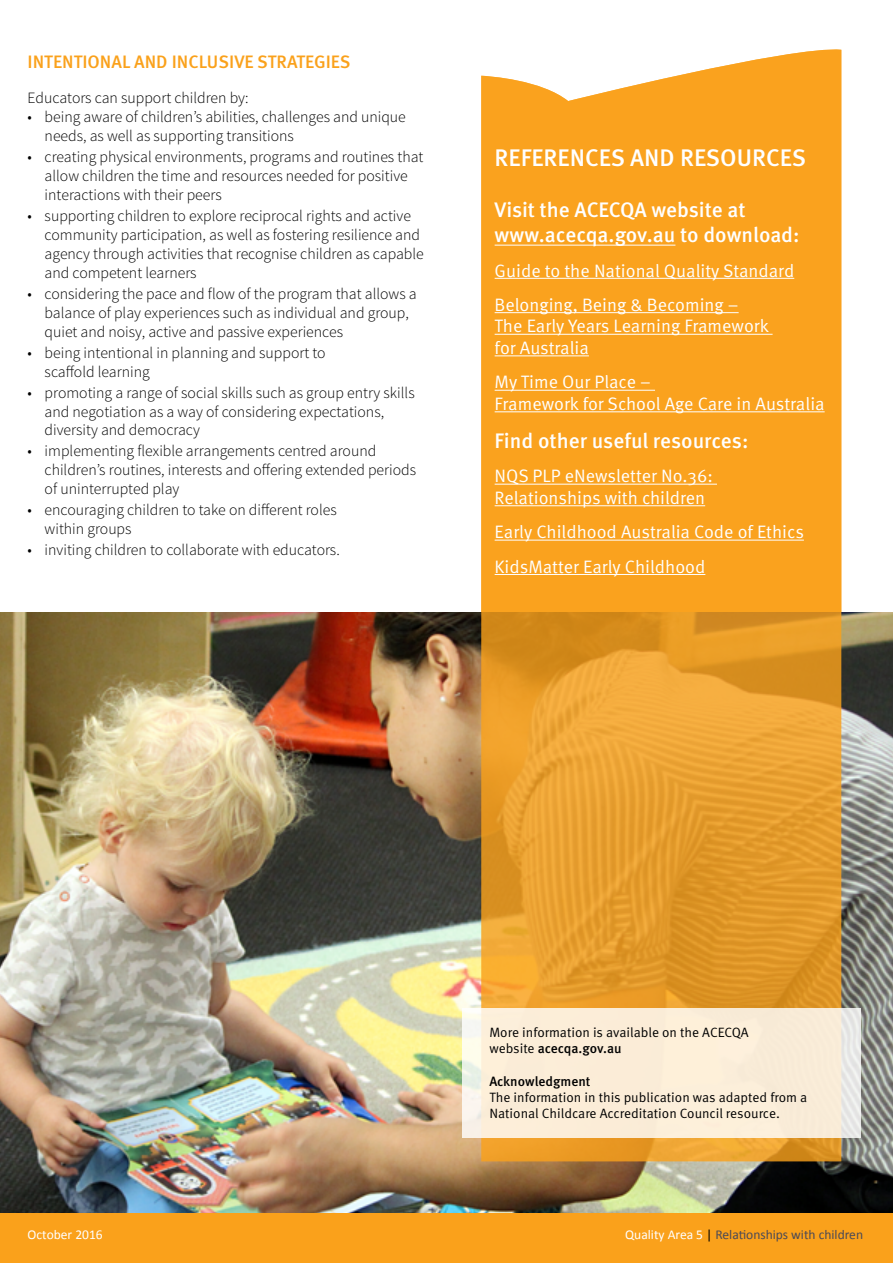
<style>
.page{position:relative;width:893px;height:1263px;background:#fff}
.page>*{position:absolute;margin:0;border:0;box-sizing:border-box;transform-origin:0 0}
.t1{font:500 24px "Meta Pro";color:#fff}
.t2{font:500 21px/25.2px "Meta Pro";letter-spacing:-.005em;color:#fff}
.t3{font:18px/21.6px "Meta Pro";color:#fff}
.t4{font:500 18px "Meta Pro";color:#faa11b}
.t5{font:300 15.75px/18.9px "Source Sans Pro";color:#000}
.t6{font:13.5px/16.2px "Meta Pro";color:#000}
.t7{font:13.5px "Calibri";color:#4b4a56}
.t8{font:500 13.5px "Meta Pro";color:#000}
.t9{font:13.5px "Calibri";color:#fff}
.s1{font-weight:500}
.s2{color:#fff}
.s3{color:#000}
</style>
<div class="page">
<div style="left:0;top:1212px;width:893px;height:51px;background:#faa11b"></div>
<img style="left:0;top:612px;width:893px;height:600px">
<svg style="left:481px;top:49px;width:360px;height:1112px;background:#f1a22b"></svg>
<hr style="left:495px;top:245px;width:180px;height:1px;background:#fff">
<hr style="left:495px;top:278px;width:299px;height:1px;background:#fff">
<hr style="left:495px;top:312px;width:244px;height:1px;background:#fff">
<hr style="left:495px;top:334px;width:278px;height:1px;background:#fff">
<hr style="left:495px;top:355px;width:94px;height:1px;background:#fff">
<hr style="left:495px;top:390px;width:160px;height:1px;background:#fff">
<hr style="left:495px;top:411px;width:330px;height:1px;background:#fff">
<hr style="left:495px;top:484px;width:222px;height:1px;background:#fff">
<hr style="left:495px;top:505px;width:210px;height:1px;background:#fff">
<hr style="left:495px;top:540px;width:309px;height:1px;background:#fff">
<hr style="left:495px;top:574px;width:210px;height:1px;background:#fff">
<svg style="left:462px;top:1008px;width:398px;height:129px;background:#faedd9"></svg>
<p class="t4" style="left:28px;top:50px;width:325px">INTENTIONAL AND INCLUSIVE STRATEGIES</p>
<p class="t5" style="left:28px;top:89px;width:222px">Educators can support children by:</p>
<p class="t5" style="left:45px;top:108px;width:363px;text-indent:-17px">• being aware of children’s abilities, challenges and unique needs, as well as supporting transitions</p>
<p class="t5" style="left:45px;top:148px;width:380px;text-indent:-17px">• creating physical environments, programs and routines that allow children the time and resources needed for positive interactions with their peers</p>
<p class="t5" style="left:45px;top:207px;width:381px;text-indent:-17px">• supporting children to explore reciprocal rights and active community participation, as well as fostering resilience and agency through activities that recognise children as capable and competent learners</p>
<p class="t5" style="left:45px;top:284px;width:374px;text-indent:-17px">• considering the pace and flow of the program that allows a balance of play experiences such as individual and group, quiet and noisy, active and passive experiences</p>
<p class="t5" style="left:45px;top:343px;width:283px;text-indent:-17px">• being intentional in planning and support to scaffold learning</p>
<p class="t5" style="left:45px;top:383px;width:372px;text-indent:-17px">• promoting a range of social skills such as group entry skills and negotiation as a way of considering expectations, diversity and democracy</p>
<p class="t5" style="left:45px;top:442px;width:373px;text-indent:-17px">• implementing flexible arrangements centred around children’s routines, interests and offering extended periods of uninterrupted play</p>
<p class="t5" style="left:45px;top:501px;width:294px;text-indent:-17px">• encouraging children to take on different roles within groups</p>
<p class="t5" style="left:28px;top:541px;width:314px">• inviting children to collaborate with educators.</p>
<h1 class="t1" style="left:495px;top:143px;width:313px">REFERENCES AND RESOURCES</h1>
<h2 class="t2" style="left:495px;top:198px;width:306px">Visit the ACECQA website at www.acecqa.gov.au to download:</h2>
<p class="t3" style="left:495px;top:254px;width:301px;line-height:34.3px">Guide to the National Quality Standard<br>Belonging, Being &amp; Becoming –</p>
<p class="t3" style="left:495px;top:316px;width:276px">The Early Years Learning Framework for Australia</p>
<p class="t3" style="left:495px;top:372px;width:331px">My Time Our Place –<br>Framework for School Age Care in Australia</p>
<h2 class="t2" style="left:495px;top:429px;width:255px">Find other useful resources:</h2>
<p class="t3" style="left:495px;top:466px;width:220px">NQS PLP eNewsletter No.36:<br>Relationships with children</p>
<p class="t3" style="left:495px;top:515px;width:311px;line-height:34.3px">Early Childhood Australia Code of Ethics<br>KidsMatter Early Childhood</p>
<p class="t6" style="left:489px;top:1024px;width:261px">More information is available on the ACECQA website <span class="s1">acecqa.gov.au</span></p>
<p class="t8" style="left:489px;top:1072px;width:103px">Acknowledgment</p>
<p class="t6" style="left:489px;top:1089px;width:319px">The information in this publication was adapted from a<br>National Childcare Accreditation Council resource.</p>
<p class="t9" style="left:28px;top:1226px;width:77px">October 2016</p>
<p class="t7" style="left:625px;top:1226px;width:239px"><span class="s2">Quality Area 5</span> <span class="s3">|</span> Relationships with children</p>
</div>
